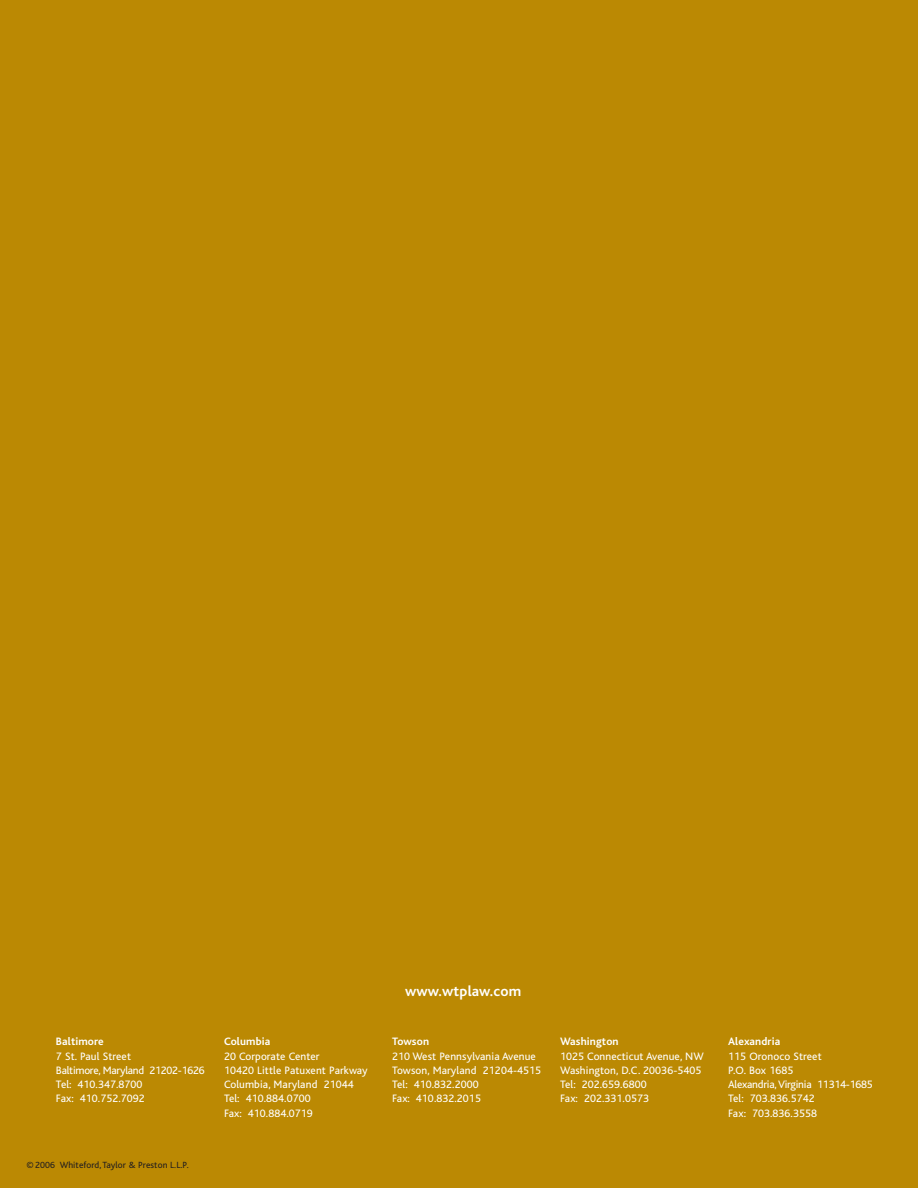
<style>
.page{position:relative;width:918px;height:1188px;background:#bb8903}
.page>*{position:absolute;margin:0;border:0;box-sizing:border-box;transform-origin:0 0}
.t1{font:700 15px "Bliss";letter-spacing:.01em;color:#fff}
.t2{font:11.25px/14.2px "Bliss";letter-spacing:.01em;color:#fff}
.t3{font:700 11.25px "Bliss";letter-spacing:.01em;color:#fff}
.t4{font:9.3px "Bliss";letter-spacing:.01em;color:#231f1f}
</style>
<div class="page">
<p class="t3" style="left:56px;top:1038px;width:49px">Baltimore</p>
<p class="t2" style="left:56px;top:1050px;width:150px">7 St. Paul Street<br>Baltimore, Maryland 21202-1626<br>Tel: 410.347.8700<br>Fax: 410.752.7092</p>
<p class="t4" style="left:27px;top:1161px;width:164px">©2006 Whiteford, Taylor &amp; Preston L.L.P.</p>
<p class="t3" style="left:224px;top:1038px;width:48px">Columbia</p>
<p class="t2" style="left:224px;top:1050px;width:145px">20 Corporate Center<br>10420 Little Patuxent Parkway<br>Columbia, Maryland 21044<br>Tel: 410.884.0700<br>Fax: 410.884.0719</p>
<h1 class="t1" style="left:405px;top:985px;width:118px">www.wtplaw.com</h1>
<p class="t3" style="left:392px;top:1038px;width:39px">Towson</p>
<p class="t2" style="left:392px;top:1050px;width:151px">210 West Pennsylvania Avenue<br>Towson, Maryland 21204-4515<br>Tel: 410.832.2000<br>Fax: 410.832.2015</p>
<p class="t3" style="left:560px;top:1038px;width:60px">Washington</p>
<p class="t2" style="left:560px;top:1050px;width:145px">1025 Connecticut Avenue, NW<br>Washington, D.C. 20036-5405<br>Tel: 202.659.6800<br>Fax: 202.331.0573</p>
<p class="t3" style="left:728px;top:1038px;width:54px">Alexandria</p>
<p class="t2" style="left:728px;top:1050px;width:146px">115 Oronoco Street<br>P.O. Box 1685<br>Alexandria,Virginia 11314-1685<br>Tel: 703.836.5742<br>Fax: 703.836.3558</p>
</div>
